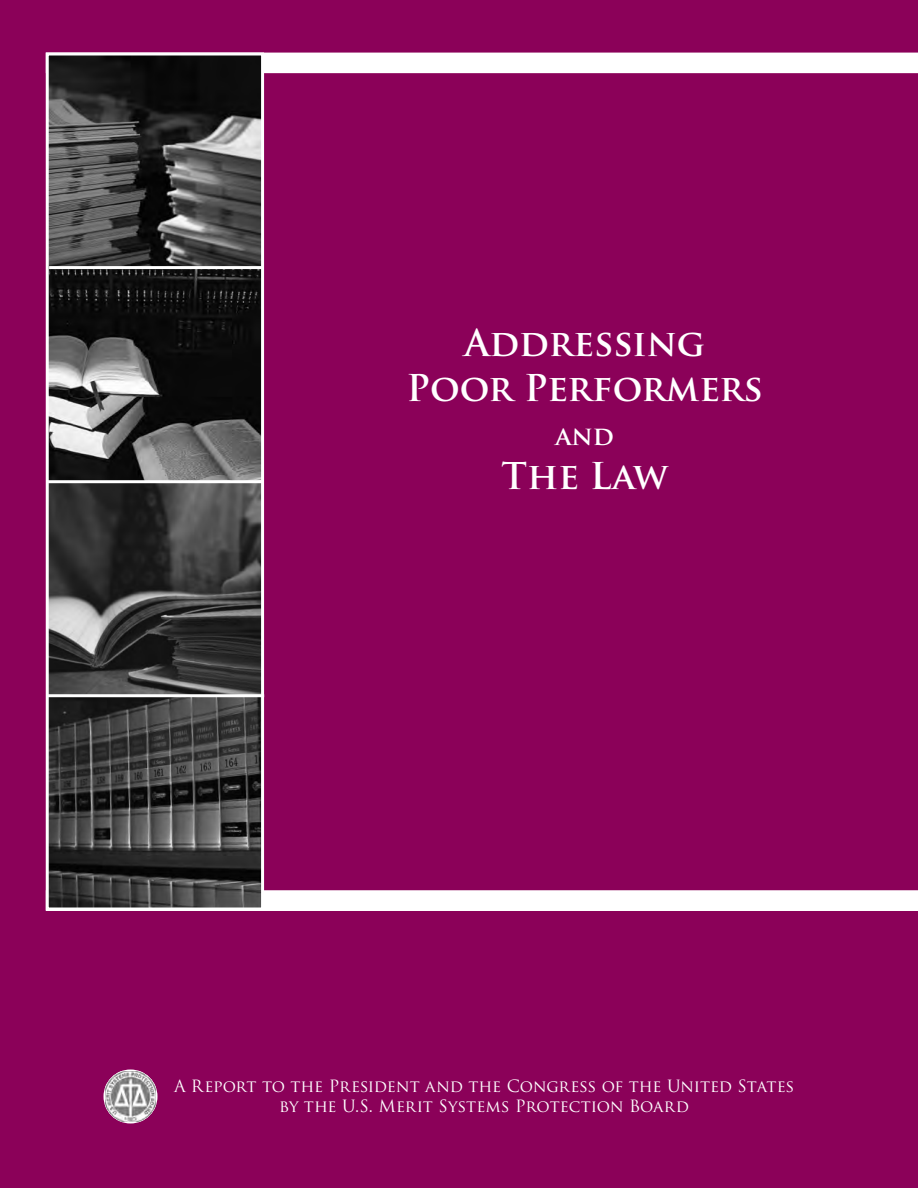
<style>
.page{position:relative;width:918px;height:1188px;background:#8b0159}
.page>*{position:absolute;margin:0;border:0;box-sizing:border-box;transform-origin:0 0}
.Body_text_11_5_20{font:700 36px "Trajan Pro";color:#fff}
.Body_text_11_5_20-2{font:700 25.5px "Trajan Pro";color:#fff}
.t1{font:16.5px "Trajan Pro";letter-spacing:-.01em;color:#fff}
</style>
<div class="page">
<div style="left:46px;top:890px;width:872px;height:21px;background:#fff"></div>
<div style="left:264px;top:53px;width:654px;height:20px;background:#fff"></div>
<img style="left:50px;top:56px;width:210px;height:424px">
<img style="left:50px;top:483px;width:210px;height:423px">
<hr style="left:49px;top:266px;width:215px;height:3px;background:#fff">
<hr style="left:48px;top:480px;width:215px;height:3px;background:#fff">
<hr style="left:48px;top:694px;width:216px;height:3px;background:#fff">
<svg style="left:104px;top:1070px;width:54px;height:54px"></svg>
<img style="left:105px;top:1071px;width:51px;height:51px">
<div style="left:46px;top:52px;width:218px;height:858px;border:3px solid #fff"></div>
<p class="Body_text_11_5_20" style="left:464px;top:320px;width:242px">Addressing</p>
<p class="Body_text_11_5_20" style="left:406px;top:365px;width:358px">Poor Performers</p>
<p class="Body_text_11_5_20-2" style="left:555px;top:420px;width:60px">and</p>
<p class="Body_text_11_5_20" style="left:502px;top:453px;width:168px">The Law</p>
<p class="t1" style="left:174px;top:1076px;width:622px">A Report to the President and the Congress of the United States</p>
<p class="t1" style="left:279px;top:1096px;width:411px">by the U.S. Merit Systems Protection Board</p>
</div>
